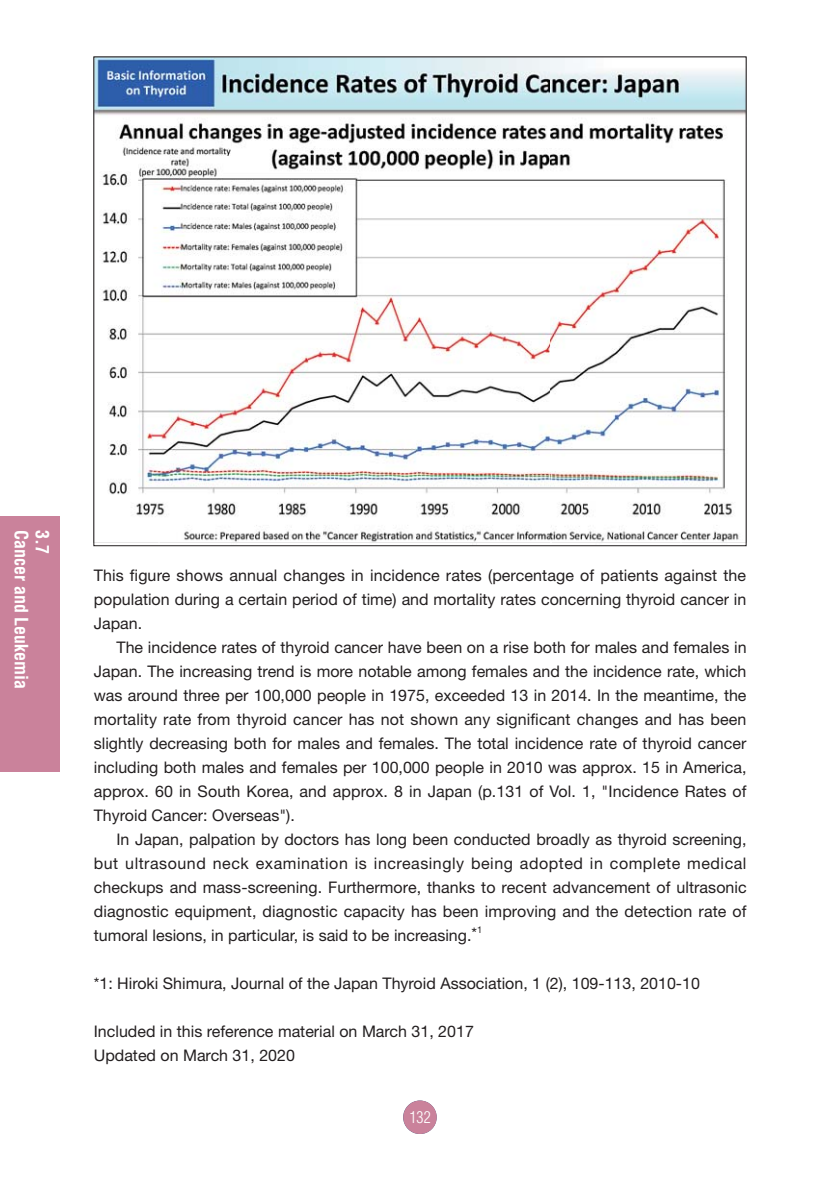
<style>
.page{position:relative;width:840px;height:1191px;background:#fff}
.page>*{position:absolute;margin:0;border:0;box-sizing:border-box;transform-origin:0 0}
.t1{font:700 condensed 18px "Helvetica";color:#fff}
.t2{font:16px/24px "Helvetica Neue";color:#231f20;text-align:justify}
.t3{font:300 condensed 16px "Helvetica";color:#fff}
</style>
<div class="page">
<div style="left:403px;top:1100px;width:33px;height:34px;background:#ca829b;border-radius:50%"></div>
<img style="left:96px;top:126px;width:648px;height:417px">
<img style="left:96px;top:59px;width:648px;height:67px">
<img style="left:96px;top:125px;width:63px;height:417px">
<img style="left:680px;top:125px;width:64px;height:417px">
<img style="left:158px;top:540px;width:523px;height:2px">
<div style="left:0;top:516px;width:60px;height:255px;background:#ca829b"></div>
<p class="t1" style="left:28px;top:530px;width:160px;rotate:90deg">Cancer and Leukemia</p>
<p class="t1" style="left:49px;top:530px;width:25px;rotate:90deg">3.7</p>
<p class="t2" style="left:94px;top:565px;width:653px">This figure shows annual changes in incidence rates (percentage of patients against the population during a certain period of time) and mortality rates concerning thyroid cancer in Japan.</p>
<p class="t2" style="left:94px;top:637px;width:654px;text-indent:23px">The incidence rates of thyroid cancer have been on a rise both for males and females in Japan. The increasing trend is more notable among females and the incidence rate, which was around three per 100,000 people in 1975, exceeded 13 in 2014. In the meantime, the mortality rate from thyroid cancer has not shown any significant changes and has been slightly decreasing both for males and females. The total incidence rate of thyroid cancer including both males and females per 100,000 people in 2010 was approx. 15 in America, approx. 60 in South Korea, and approx. 8 in Japan (p.131 of Vol. 1, "Incidence Rates of Thyroid Cancer: Overseas").</p>
<p class="t2" style="left:94px;top:829px;width:654px;text-indent:23px">In Japan, palpation by doctors has long been conducted broadly as thyroid screening, but ultrasound neck examination is increasingly being adopted in complete medical checkups and mass-screening. Furthermore, thanks to recent advancement of ultrasonic diagnostic equipment, diagnostic capacity has been improving and the detection rate of tumoral lesions, in particular, is said to be increasing.*<sup>1</sup></p>
<p class="t2" style="left:94px;top:973px;width:607px">*1: Hiroki Shimura, Journal of the Japan Thyroid Association, 1 (2), 109-113, 2010-10</p>
<p class="t2" style="left:94px;top:1021px;width:381px">Included in this reference material on March 31, 2017<br>Updated on March 31, 2020</p>
<p class="t3" style="left:409px;top:1110px;width:23px">132</p>
</div>
